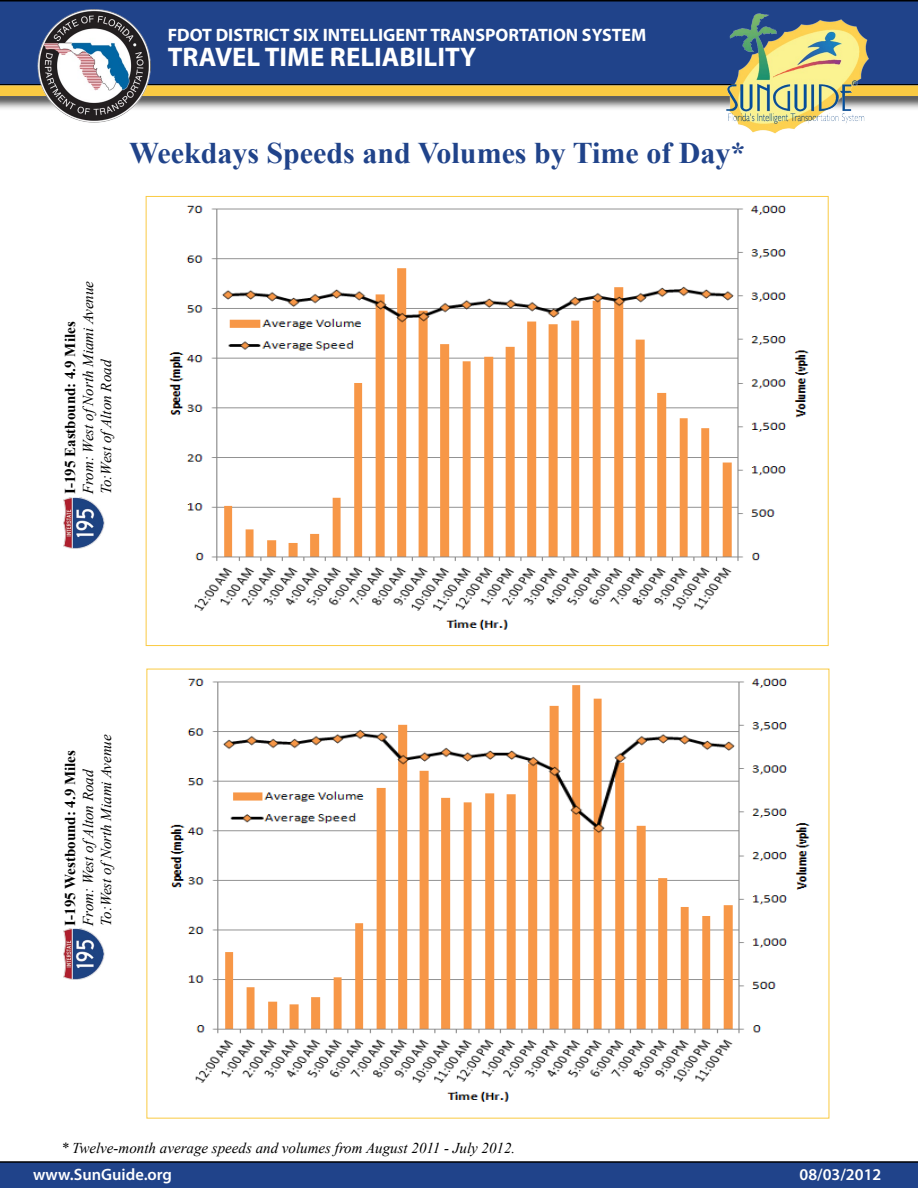
<style>
.page{position:relative;width:918px;height:1188px;background:#fff}
.page>*{position:absolute;margin:0;border:0;box-sizing:border-box;transform-origin:0 0}
.t1{font:700 30px "Times New Roman";color:#20438a}
.t2{font:700 27px "Myriad Pro";color:#fff}
.t3{font:700 18px "Myriad Pro";color:#fff}
.t4{font:600 16.5px "Myriad Pro";color:#fff}
.t5{font:italic 15px/18px "Times New Roman";color:#000}
.t6{font:700 15px "Times New Roman";color:#000}
</style>
<div class="page">
<div style="left:0;top:0;width:918px;height:84px;background:#20438a"></div>
<div style="left:0;top:84px;width:918px;height:27px;background:#000;opacity:.75"></div>
<div style="left:0;top:86px;width:918px;height:10px;background:#faca42"></div>
<img style="left:37px;top:10px;width:113px;height:112px">
<img style="left:715px;top:10px;width:166px;height:124px">
<svg style="left:0;top:1161px;width:918px;height:27px;background:#204083"></svg>
<img style="left:63px;top:498px;width:42px;height:51px">
<img style="left:63px;top:929px;width:42px;height:51px">
<img style="left:168px;top:205px;width:641px;height:425px">
<img style="left:169px;top:678px;width:641px;height:424px">
<p class="t3" style="left:168px;top:23px;width:480px">FDOT DISTRICT SIX INTELLIGENT TRANSPORTATION SYSTEM</p>
<h2 class="t2" style="left:168px;top:40px;width:310px">TRAVEL TIME RELIABILITY</h2>
<h1 class="t1" style="left:129px;top:133px;width:618px">Weekdays Speeds and Volumes by Time of Day*</h1>
<p class="t5" style="left:79px;top:494px;width:215px;rotate:-90deg">From: West ofNorth Miami Avenue<br>To:West ofAlton Road</p>
<p class="t6" style="left:60px;top:494px;width:174px;rotate:-90deg">I-195 Eastbound: 4.9 Miles</p>
<p class="t5" style="left:79px;top:926px;width:193px;rotate:-90deg">From: West ofAlton Road<br>To:West ofNorth Miami Avenue</p>
<p class="t6" style="left:60px;top:926px;width:177px;rotate:-90deg">I-195 Westbound: 4.9 Miles</p>
<p class="t5" style="left:61px;top:1139px;width:456px">* Twelve-month average speeds and volumes from August 2011 - July 2012.</p>
<p class="t4" style="left:33px;top:1164px;width:141px">www.SunGuide.org</p>
<p class="t4" style="left:800px;top:1164px;width:83px">08/03/2012</p>
</div>
